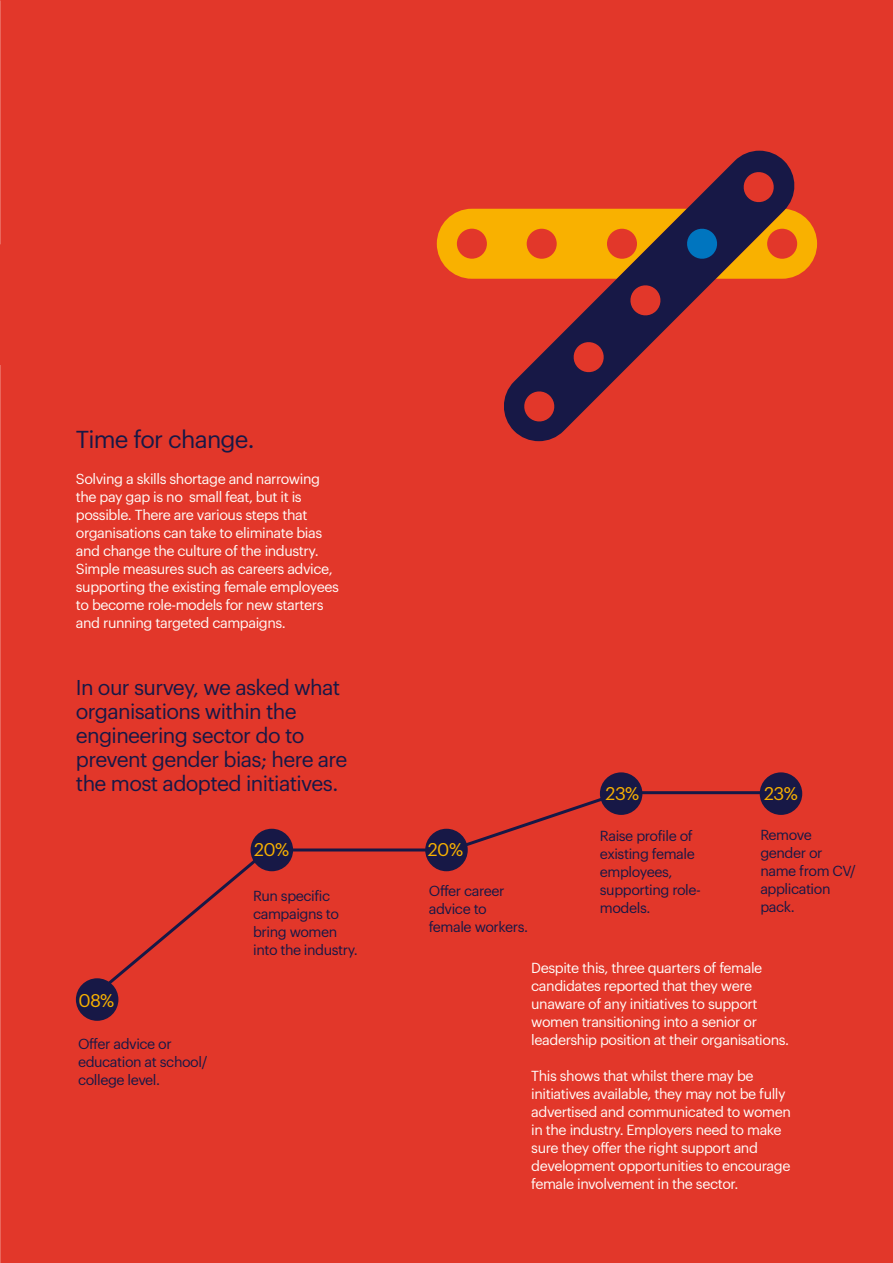
<style>
.page{position:relative;width:893px;height:1263px;background:#e2372a}
.page>*{position:absolute;margin:0;border:0;box-sizing:border-box;transform-origin:0 0}
.t1{font:24px "Graphik LCG";letter-spacing:-.03em;color:#171846}
.t2{font:21px/24px "Graphik LCG";letter-spacing:-.03em;color:#171846}
.t3{font:18px "Graphik LCG";letter-spacing:-.035em;color:#f9b100}
.t4{font:14.25px/18px "Graphik LCG";letter-spacing:-.03em;color:#fffbf8}
.t5{font:14.25px/18px "Graphik LCG";letter-spacing:-.03em;color:#171846}
</style>
<div class="page">
<div style="left:76px;top:978px;width:42px;height:43px;background:#171846;border-radius:50%"></div>
<div style="left:251px;top:829px;width:42px;height:42px;background:#171846;border-radius:50%"></div>
<div style="left:600px;top:772px;width:42px;height:43px;background:#171846;border-radius:50%"></div>
<div style="left:760px;top:772px;width:42px;height:43px;background:#171846;border-radius:50%"></div>
<div style="left:425px;top:829px;width:43px;height:42px;background:#171846;border-radius:50%"></div>
<svg style="left:103px;top:856px;width:157px;height:134px"></svg>
<hr style="left:291px;top:848px;width:137px;height:3px;background:#171846">
<svg style="left:461px;top:789px;width:164px;height:60px"></svg>
<hr style="left:636px;top:791px;width:160px;height:3px;background:#171846">
<svg style="left:500px;top:151px;width:295px;height:290px"></svg>
<svg style="left:437px;top:209px;width:380px;height:70px"></svg>
<p class="t1" style="left:76px;top:421px;width:180px">Time for change.</p>
<p class="t4" style="left:76px;top:469px;width:265px">Solving a skills shortage and narrowing the pay gap is no small feat, but it is possible. There are various steps that organisations can take to eliminate bias and change the culture of the industry.<br>Simple measures such as careers advice, supporting the existing female employees to become role-models for new starters and running targeted campaigns.</p>
<p class="t2" style="left:76px;top:674px;width:273px">In our survey, we asked what organisations within the engineering sector do to prevent gender bias; here are the most adopted initiatives.</p>
<p class="t3" style="left:254px;top:836px;width:37px">20%</p>
<p class="t3" style="left:428px;top:836px;width:37px">20%</p>
<p class="t5" style="left:253px;top:885px;width:106px">Run specific campaigns to bring women into the industry.</p>
<p class="t5" style="left:429px;top:880px;width:101px">Offer career advice to female workers.</p>
<p class="t3" style="left:606px;top:779px;width:35px">23%</p>
<p class="t3" style="left:764px;top:779px;width:35px">23%</p>
<p class="t5" style="left:600px;top:826px;width:102px">Raise profile of existing female employees, supporting role&shy;models.</p>
<p class="t5" style="left:760px;top:825px;width:97px">Remove gender or name from CV/ application pack.</p>
<p class="t3" style="left:79px;top:987px;width:37px">08%</p>
<p class="t5" style="left:78px;top:1033px;width:131px">Offer advice or education at school/ college level.</p>
<p class="t4" style="left:531px;top:957px;width:259px">Despite this, three quarters of female candidates reported that they were unaware of any initiatives to support women transitioning into a senior or leadership position at their organisations.</p>
<p class="t4" style="left:531px;top:1065px;width:261px">This shows that whilst there may be initiatives available, they may not be fully advertised and communicated to women in the industry. Employers need to make sure they offer the right support and development opportunities to encourage female involvement in the sector.</p>
</div>
